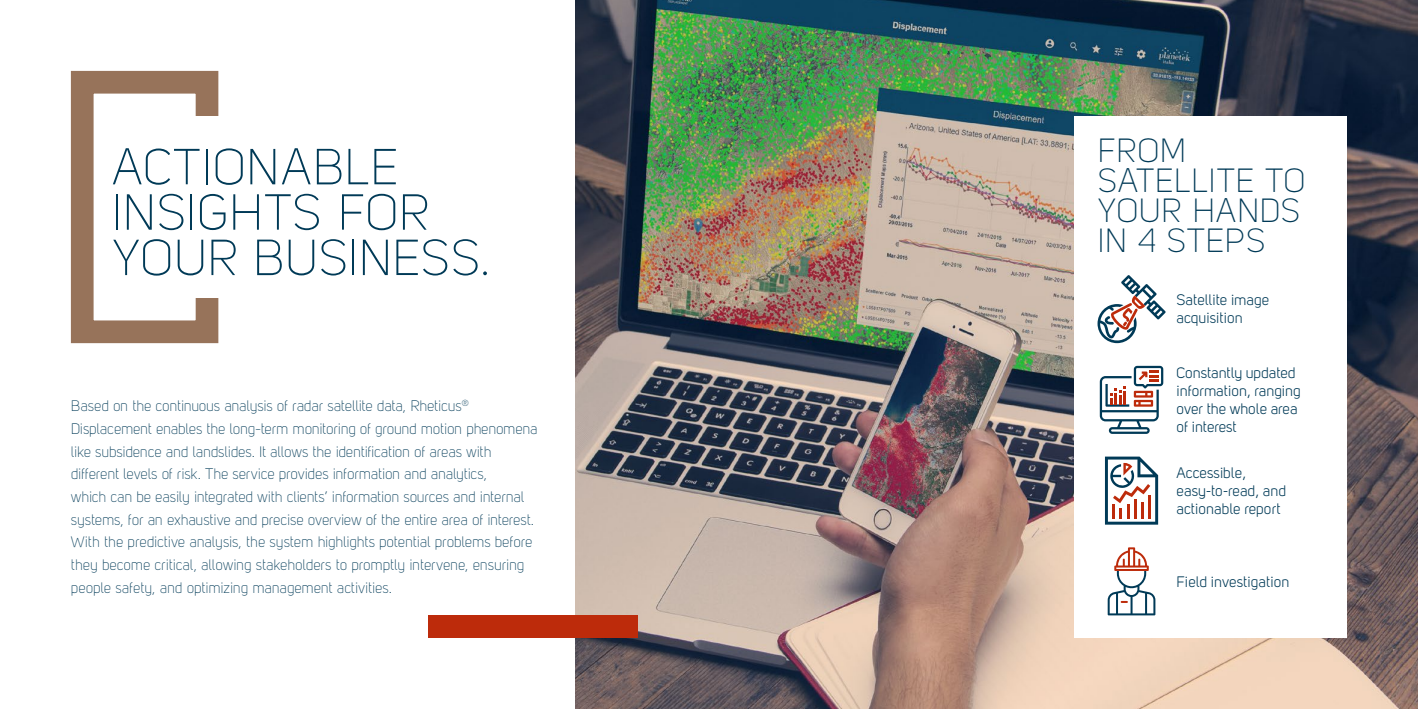
<style>
.page{position:relative;width:1418px;height:709px;background:#fff}
.page>*{position:absolute;margin:0;border:0;box-sizing:border-box;transform-origin:0 0}
.t1{font:50px/45.4px "Uni Sans Light";letter-spacing:-.005em;color:#003a57}
.t2{font:33.12px/30px "Uni Sans Light";letter-spacing:.015em;color:#003a57}
.t3{font:15px/22.6px "Uni Sans Light";letter-spacing:-.015em;color:#003a57}
.t4{font:15px/18px "Uni Sans Book";letter-spacing:.005em;color:#003a57}
</style>
<div class="page">
<img style="left:575px;top:0;width:842px;height:709px">
<div style="left:71px;top:71px;width:147px;height:272px;border:23px solid #97735a"></div>
<div style="left:176px;top:116px;width:80px;height:182px;background:#fff"></div>
<div style="left:428px;top:615px;width:210px;height:23px;background:#bd2b0b"></div>
<div style="left:1074px;top:116px;width:272px;height:522px;background:#fff"></div>
<svg style="left:1097px;top:275px;width:68px;height:68px"></svg>
<svg style="left:1099px;top:366px;width:64px;height:68px"></svg>
<svg style="left:1105px;top:456px;width:53px;height:68px"></svg>
<svg style="left:1107px;top:547px;width:48px;height:68px"></svg>
<h1 class="t1" style="left:112px;top:144px;width:380px">ACTIONABLE<br>INSIGHTS FOR<br>YOUR BUSINESS.</h1>
<p class="t3" style="left:71px;top:395px;width:468px">Based on the continuous analysis of radar satellite data, Rheticus<sup>® </sup>Displacement enables the long-term monitoring of ground motion phenomena like subsidence and landslides. It allows the identification of areas with different levels of risk. The service provides information and analytics,<br>which can be easily integrated with clients’ information sources and internal systems, for an exhaustive and precise overview of the entire area of interest.<br>With the predictive analysis, the system highlights potential problems before they become critical, allowing stakeholders to promptly intervene, ensuring people safety, and optimizing management activities.</p>
<h2 class="t2" style="left:1097px;top:136px;width:210px">FROM<br>SATELLITE TO<br>YOUR HANDS<br>IN 4 STEPS</h2>
<p class="t4" style="left:1176px;top:291px;width:94px">Satellite image acquisition</p>
<p class="t4" style="left:1176px;top:364px;width:125px">Constantly updated information, ranging over the whole area of interest</p>
<p class="t4" style="left:1176px;top:463px;width:111px">Accessible, easy-to-read, and actionable report</p>
<p class="t4" style="left:1176px;top:572px;width:114px">Field investigation</p>
</div>
